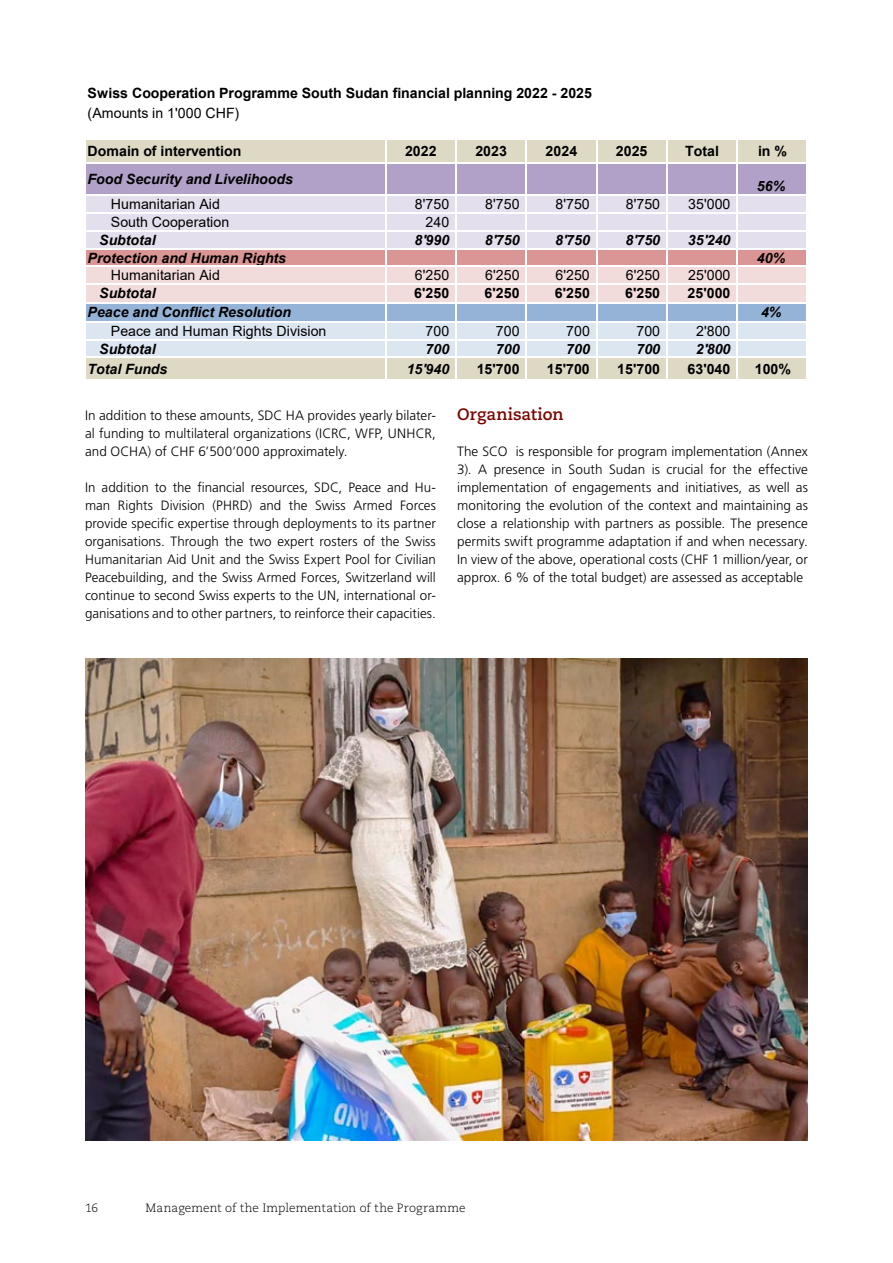
<style>
.page{position:relative;width:893px;height:1263px;background:#fff}
.page>*{position:absolute;margin:0;border:0;box-sizing:border-box;transform-origin:0 0}
.t1{font:700 16.5px "Caecilia LT Pro 75";letter-spacing:.005em;color:#7a0500}
.t2{font:italic 700 14.1px "Arial";color:#000}
.t3{font:14.1px "Arial";letter-spacing:.005em;color:#000}
.t4{font:700 14.1px "Arial";letter-spacing:.005em;color:#000}
.t5{font:300 13.5px/18px "Frutiger LT Pro";letter-spacing:.005em;color:#000;text-align:justify}
.t6{font:300 12px "Caecilia LT Pro 45";letter-spacing:.01em;color:#000}
</style>
<div class="page">
<img style="left:85px;top:658px;width:723px;height:482px">
<div style="left:86px;top:139px;width:721px;height:24px;background:#ddd9c4"></div>
<div style="left:86px;top:163px;width:721px;height:32px;background:#b1a0c7"></div>
<div style="left:86px;top:195px;width:721px;height:54px;background:#e4dfec"></div>
<div style="left:86px;top:248px;width:721px;height:18px;background:#da9694"></div>
<div style="left:86px;top:266px;width:721px;height:37px;background:#f2dcdb"></div>
<div style="left:86px;top:303px;width:721px;height:19px;background:#95b3d7"></div>
<div style="left:86px;top:322px;width:721px;height:35px;background:#dce6f1"></div>
<div style="left:86px;top:357px;width:721px;height:23px;background:#ddd9c4"></div>
<hr style="left:385px;top:140px;width:1px;height:240px;background:#fff">
<hr style="left:455px;top:140px;width:2px;height:240px;background:#fff">
<hr style="left:526px;top:140px;width:1px;height:240px;background:#fff">
<hr style="left:596px;top:140px;width:1px;height:240px;background:#fff">
<hr style="left:666px;top:140px;width:1px;height:240px;background:#fff">
<hr style="left:737px;top:140px;width:1px;height:240px;background:#fff">
<hr style="left:86px;top:139px;width:722px;height:1px;background:#fff">
<hr style="left:86px;top:162px;width:722px;height:2px;background:#fff">
<hr style="left:86px;top:194px;width:722px;height:2px;background:#fff">
<hr style="left:86px;top:212px;width:722px;height:1px;background:#fff">
<hr style="left:86px;top:230px;width:722px;height:1px;background:#fff">
<hr style="left:86px;top:248px;width:722px;height:1px;background:#fff">
<hr style="left:86px;top:266px;width:722px;height:1px;background:#fff">
<hr style="left:86px;top:284px;width:722px;height:1px;background:#fff">
<hr style="left:86px;top:302px;width:722px;height:2px;background:#fff">
<hr style="left:86px;top:321px;width:722px;height:1px;background:#fff">
<hr style="left:86px;top:339px;width:722px;height:1px;background:#fff">
<hr style="left:86px;top:357px;width:722px;height:1px;background:#fff">
<hr style="left:86px;top:379px;width:722px;height:1px;background:#fff">
<p class="t4" style="left:88px;top:84px;width:506px">Swiss Cooperation Programme South Sudan financial planning 2022 - 2025</p>
<p class="t3" style="left:88px;top:103px;width:153px">(Amounts in 1'000 CHF)</p>
<p class="t4" style="left:88px;top:141px;width:155px">Domain of intervention</p>
<p class="t4" style="left:405px;top:142px;width:33px">2022</p>
<p class="t4" style="left:475px;top:142px;width:33px">2023</p>
<p class="t4" style="left:546px;top:142px;width:33px">2024</p>
<p class="t4" style="left:616px;top:142px;width:33px">2025</p>
<p class="t4" style="left:685px;top:142px;width:35px">Total</p>
<p class="t4" style="left:758px;top:142px;width:30px">in %</p>
<p class="t2" style="left:88px;top:170px;width:207px">Food Security and Livelihoods</p>
<p class="t2" style="left:757px;top:177px;width:30px">56%</p>
<p class="t3" style="left:111px;top:194px;width:111px">Humanitarian Aid</p>
<p class="t3" style="left:415px;top:194px;width:36px">8'750</p>
<p class="t3" style="left:485px;top:194px;width:36px">8'750</p>
<p class="t3" style="left:556px;top:194px;width:36px">8'750</p>
<p class="t3" style="left:626px;top:194px;width:36px">8'750</p>
<p class="t3" style="left:688px;top:194px;width:44px">35'000</p>
<p class="t3" style="left:111px;top:212px;width:120px">South Cooperation</p>
<p class="t3" style="left:426px;top:212px;width:25px">240</p>
<p class="t2" style="left:99px;top:230px;width:58px">Subtotal</p>
<p class="t2" style="left:415px;top:230px;width:36px">8'990</p>
<p class="t2" style="left:485px;top:230px;width:36px">8'750</p>
<p class="t2" style="left:555px;top:230px;width:36px">8'750</p>
<p class="t2" style="left:625px;top:230px;width:36px">8'750</p>
<p class="t2" style="left:688px;top:230px;width:44px">35'240</p>
<p class="t2" style="left:88px;top:248px;width:200px">Protection and Human Rights</p>
<p class="t2" style="left:757px;top:248px;width:30px">40%</p>
<p class="t3" style="left:111px;top:266px;width:111px">Humanitarian Aid</p>
<p class="t3" style="left:415px;top:266px;width:36px">6'250</p>
<p class="t3" style="left:485px;top:266px;width:36px">6'250</p>
<p class="t3" style="left:556px;top:266px;width:36px">6'250</p>
<p class="t3" style="left:626px;top:266px;width:36px">6'250</p>
<p class="t3" style="left:688px;top:266px;width:44px">25'000</p>
<p class="t2" style="left:99px;top:283px;width:58px">Subtotal</p>
<p class="t4" style="left:414px;top:283px;width:36px">6'250</p>
<p class="t4" style="left:485px;top:283px;width:36px">6'250</p>
<p class="t4" style="left:555px;top:283px;width:36px">6'250</p>
<p class="t4" style="left:625px;top:283px;width:36px">6'250</p>
<p class="t4" style="left:687px;top:283px;width:44px">25'000</p>
<p class="t2" style="left:88px;top:303px;width:205px">Peace and Conflict Resolution</p>
<p class="t2" style="left:761px;top:303px;width:22px">4%</p>
<p class="t3" style="left:111px;top:321px;width:217px">Peace and Human Rights Division</p>
<p class="t3" style="left:426px;top:321px;width:25px">700</p>
<p class="t3" style="left:496px;top:321px;width:25px">700</p>
<p class="t3" style="left:566px;top:321px;width:25px">700</p>
<p class="t3" style="left:636px;top:321px;width:25px">700</p>
<p class="t3" style="left:696px;top:321px;width:36px">2'800</p>
<p class="t2" style="left:99px;top:339px;width:58px">Subtotal</p>
<p class="t2" style="left:426px;top:339px;width:25px">700</p>
<p class="t2" style="left:496px;top:339px;width:25px">700</p>
<p class="t2" style="left:566px;top:339px;width:25px">700</p>
<p class="t2" style="left:636px;top:339px;width:25px">700</p>
<p class="t2" style="left:696px;top:339px;width:36px">2'800</p>
<p class="t2" style="left:88px;top:359px;width:81px">Total Funds</p>
<p class="t2" style="left:407px;top:359px;width:44px">15'940</p>
<p class="t4" style="left:477px;top:359px;width:44px">15'700</p>
<p class="t4" style="left:547px;top:359px;width:44px">15'700</p>
<p class="t4" style="left:617px;top:359px;width:44px">15'700</p>
<p class="t4" style="left:687px;top:359px;width:44px">63'040</p>
<p class="t4" style="left:755px;top:359px;width:38px">100%</p>
<p class="t5" style="left:85px;top:407px;width:352px">In addition to these amounts, SDC HA provides yearly bilater&shy;al funding to multilateral organizations (ICRC, WFP, UNHCR, and OCHA) of CHF 6’500’000 approximately.</p>
<p class="t5" style="left:85px;top:479px;width:352px">In addition to the financial resources, SDC, Peace and Hu&shy;man Rights Division (PHRD) and the Swiss Armed Forces provide specific expertise through deployments to its partner organisations. Through the two expert rosters of the Swiss Humanitarian Aid Unit and the Swiss Expert Pool for Civilian Peacebuilding, and the Swiss Armed Forces, Switzerland will continue to second Swiss experts to the UN, international or&shy;ganisations and to other partners, to reinforce their capacities.</p>
<p class="t1" style="left:457px;top:403px;width:108px">Organisation</p>
<p class="t5" style="left:457px;top:443px;width:352px">The SCO is responsible for program implementation (Annex 3). A presence in South Sudan is crucial for the effective implementation of engagements and initiatives, as well as monitoring the evolution of the context and maintaining as close a relationship with partners as possible. The presence permits swift programme adaptation if and when necessary.<br>In view of the above, operational costs (CHF 1 million/year, or approx. 6 % of the total budget) are assessed as acceptable</p>
<p class="t6" style="left:85px;top:1200px;width:15px">16</p>
<p class="t6" style="left:146px;top:1200px;width:322px">Management of the Implementation of the Programme</p>
</div>
